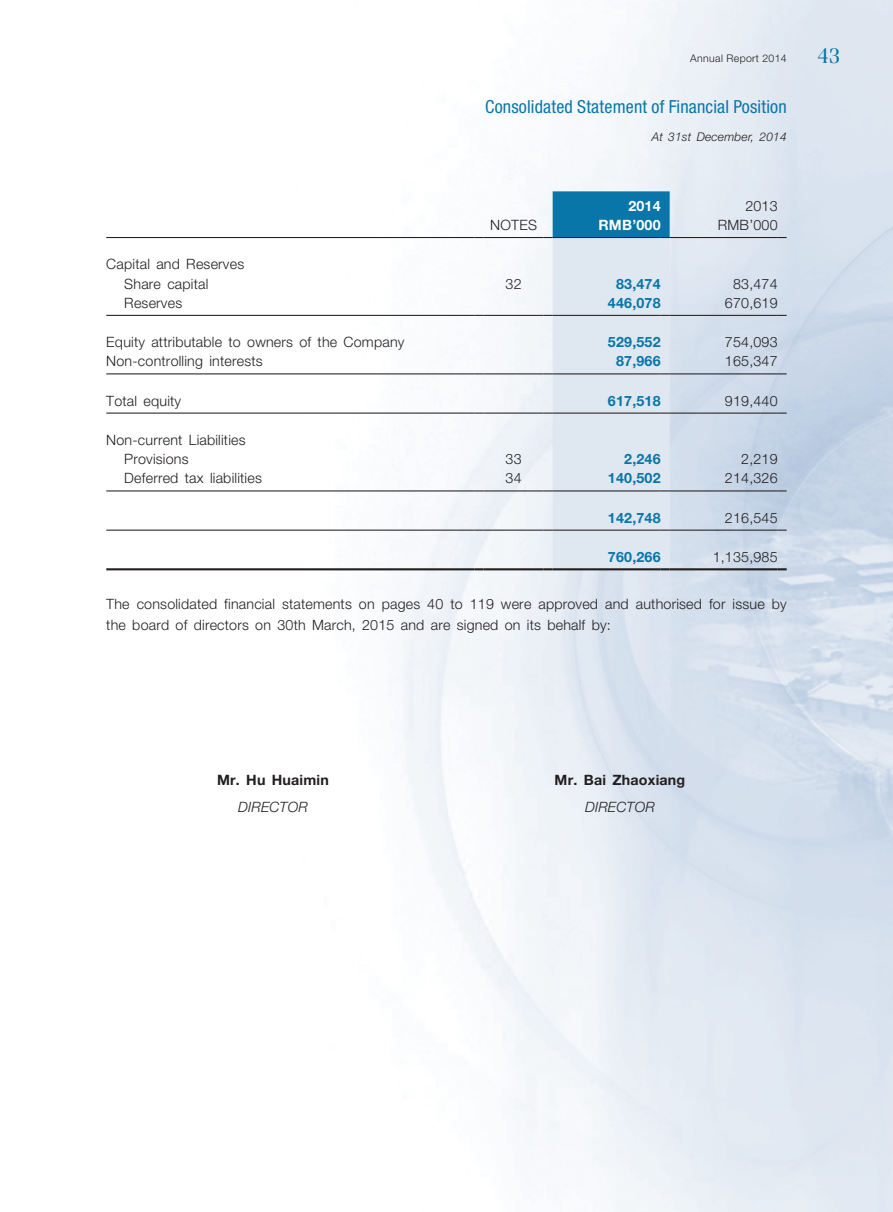
<style>
.page{position:relative;width:893px;height:1212px;background:#fff}
.page>*{position:absolute;margin:0;border:0;box-sizing:border-box;transform-origin:0 0}
.t1{font:21px "Fenice Std";color:#0976a9}
.t2{font:condensed 18px "Helvetica Neue LT Std";letter-spacing:.01em;color:#0976a9}
._15_Table_Stub{font:300 14.25px "Helvetica Neue LT Std";letter-spacing:.015em;color:#231f20}
._11_P0{font:300 14.25px/21px "Helvetica Neue LT Std";letter-spacing:.015em;color:#231f20}
._01_Body_Text{font:300 14.25px "Helvetica Neue LT Std";letter-spacing:.015em;color:#231f20}
._01_Body_Text-2{font:700 14.25px "Helvetica Neue LT Std";letter-spacing:.015em;color:#0976a9}
._31_table_tab_6pt{font:700 14.25px "Helvetica Neue LT Std";letter-spacing:.015em;color:#231f20}
._31_table_tab_6pt-2{font:italic 300 14.25px "Helvetica Neue LT Std";letter-spacing:.015em;color:#231f20}
._01_Body_Text-3{font:700 14.25px "Helvetica Neue LT Std";letter-spacing:.015em;color:#fff}
.t3{font:italic 300 12px "Helvetica Neue LT Std";letter-spacing:.015em;color:#231f20}
.t4{font:300 10.5px "Helvetica Neue LT Std";letter-spacing:.035em;color:#231f20}
</style>
<div class="page">
<hr style="left:106px;top:237px;width:369px;height:1px;background:#231f20">
<hr style="left:484px;top:237px;width:60px;height:1px;background:#231f20">
<hr style="left:670px;top:237px;width:108px;height:1px;background:#231f20">
<hr style="left:106px;top:315px;width:369px;height:1px;background:#231f20">
<hr style="left:484px;top:315px;width:60px;height:1px;background:#231f20">
<hr style="left:670px;top:315px;width:108px;height:1px;background:#231f20">
<hr style="left:106px;top:373px;width:369px;height:1px;background:#231f20">
<hr style="left:484px;top:373px;width:60px;height:1px;background:#231f20">
<hr style="left:670px;top:373px;width:108px;height:1px;background:#231f20">
<hr style="left:106px;top:413px;width:369px;height:1px;background:#231f20">
<hr style="left:484px;top:413px;width:60px;height:1px;background:#231f20">
<hr style="left:670px;top:413px;width:108px;height:1px;background:#231f20">
<hr style="left:106px;top:490px;width:369px;height:1px;background:#231f20">
<hr style="left:484px;top:490px;width:60px;height:1px;background:#231f20">
<hr style="left:670px;top:490px;width:108px;height:1px;background:#231f20">
<hr style="left:106px;top:530px;width:369px;height:1px;background:#231f20">
<hr style="left:484px;top:530px;width:60px;height:1px;background:#231f20">
<hr style="left:670px;top:530px;width:108px;height:1px;background:#231f20">
<hr style="left:106px;top:568px;width:369px;height:2px;background:#231f20">
<svg style="left:475px;top:568px;width:9px;height:2px"></svg>
<hr style="left:484px;top:568px;width:60px;height:2px;background:#231f20">
<svg style="left:544px;top:191px;width:126px;height:379px;background:#c4d6e4"></svg>
<hr style="left:670px;top:568px;width:108px;height:2px;background:#231f20">
<svg style="left:778px;top:568px;width:9px;height:2px"></svg>
<p class="t4" style="left:690px;top:52px;width:98px">Annual Report 2014</p>
<p class="t1" style="left:817px;top:43px;width:25px">43</p>
<p class="t2" style="left:485px;top:96px;width:303px">Consolidated Statement of Financial Position</p>
<p class="t3" style="left:652px;top:130px;width:137px">At 31st December, 2014</p>
<p class="_01_Body_Text-3" style="left:628px;top:197px;width:34px">2014</p>
<p class="_01_Body_Text" style="left:745px;top:197px;width:34px">2013</p>
<p class="_01_Body_Text" style="left:490px;top:216px;width:48px">NOTES</p>
<p class="_01_Body_Text-3" style="left:598px;top:216px;width:64px">RMB’000</p>
<p class="_01_Body_Text" style="left:718px;top:216px;width:61px">RMB’000</p>
<p class="_15_Table_Stub" style="left:106px;top:255px;width:139px">Capital and Reserves</p>
<p class="_15_Table_Stub" style="left:124px;top:275px;width:86px">Share capital</p>
<p class="_01_Body_Text" style="left:506px;top:275px;width:18px">32</p>
<p class="_01_Body_Text-2" style="left:616px;top:275px;width:46px">83,474</p>
<p class="_01_Body_Text" style="left:733px;top:275px;width:46px">83,474</p>
<p class="_15_Table_Stub" style="left:124px;top:294px;width:59px">Reserves</p>
<p class="_01_Body_Text-2" style="left:608px;top:294px;width:54px">446,078</p>
<p class="_01_Body_Text" style="left:725px;top:294px;width:54px">670,619</p>
<p class="_15_Table_Stub" style="left:106px;top:333px;width:300px">Equity attributable to owners of the Company</p>
<p class="_01_Body_Text-2" style="left:608px;top:333px;width:54px">529,552</p>
<p class="_01_Body_Text" style="left:725px;top:333px;width:54px">754,093</p>
<p class="_15_Table_Stub" style="left:106px;top:353px;width:158px">Non-controlling interests</p>
<p class="_01_Body_Text-2" style="left:616px;top:352px;width:46px">87,966</p>
<p class="_01_Body_Text" style="left:725px;top:353px;width:54px">165,347</p>
<p class="_15_Table_Stub" style="left:106px;top:392px;width:76px">Total equity</p>
<p class="_01_Body_Text-2" style="left:608px;top:392px;width:54px">617,518</p>
<p class="_01_Body_Text" style="left:725px;top:392px;width:54px">919,440</p>
<p class="_15_Table_Stub" style="left:106px;top:431px;width:141px">Non-current Liabilities</p>
<p class="_15_Table_Stub" style="left:124px;top:450px;width:66px">Provisions</p>
<p class="_01_Body_Text" style="left:506px;top:450px;width:18px">33</p>
<p class="_01_Body_Text-2" style="left:624px;top:450px;width:38px">2,246</p>
<p class="_01_Body_Text" style="left:741px;top:450px;width:38px">2,219</p>
<p class="_15_Table_Stub" style="left:124px;top:470px;width:139px">Deferred tax liabilities</p>
<p class="_01_Body_Text" style="left:506px;top:470px;width:18px">34</p>
<p class="_01_Body_Text-2" style="left:608px;top:469px;width:54px">140,502</p>
<p class="_01_Body_Text" style="left:725px;top:470px;width:54px">214,326</p>
<p class="_01_Body_Text-2" style="left:608px;top:509px;width:54px">142,748</p>
<p class="_01_Body_Text" style="left:725px;top:509px;width:54px">216,545</p>
<p class="_01_Body_Text-2" style="left:608px;top:548px;width:54px">760,266</p>
<p class="_01_Body_Text" style="left:713px;top:548px;width:66px">1,135,985</p>
<p class="_11_P0" style="left:106px;top:593px;width:682px">The consolidated financial statements on pages 40 to 119 were approved and authorised for issue by the board of directors on 30th March, 2015 and are signed on its behalf by:</p>
<p class="_31_table_tab_6pt" style="left:217px;top:771px;width:113px">Mr. Hu Huaimin</p>
<p class="_31_table_tab_6pt" style="left:555px;top:771px;width:132px">Mr. Bai Zhaoxiang</p>
<p class="_31_table_tab_6pt-2" style="left:238px;top:798px;width:71px">DIRECTOR</p>
<p class="_31_table_tab_6pt-2" style="left:585px;top:798px;width:71px">DIRECTOR</p>
</div>
